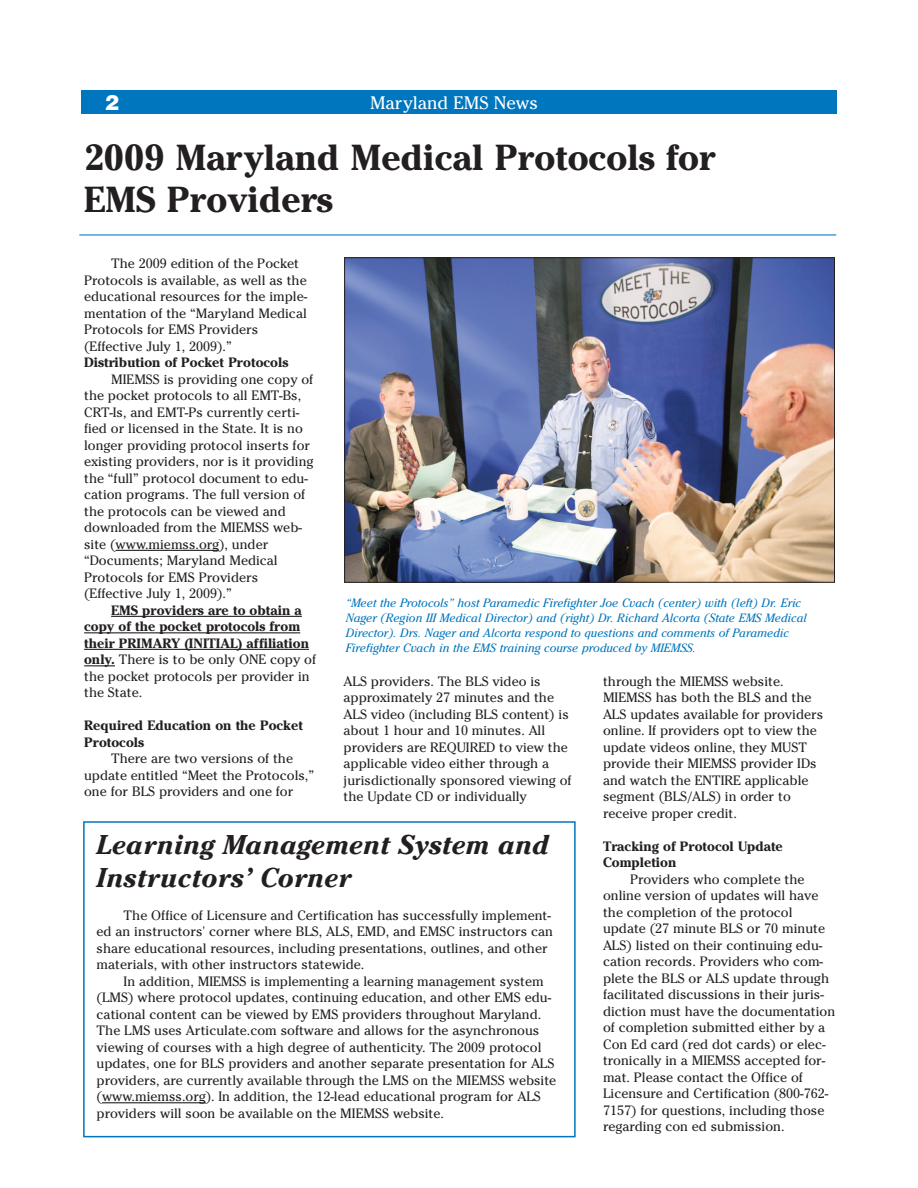
<style>
.page{position:relative;width:918px;height:1188px;background:#fff}
.page>*{position:absolute;margin:0;border:0;box-sizing:border-box;transform-origin:0 0}
.t1{font:700 36px/42px "Cheltenham";color:#231f20}
.t2{font:italic 700 27px/33px "Cheltenham";color:#231f20}
.t3{font:900 21px "Helvetica";color:#fff}
.t4{font:18px "Cheltenham";color:#fff}
.t5{font:13.5px/16.5px "Cheltenham";color:#231f20}
.t6{font:700 13.5px/16.5px "Cheltenham";color:#231f20}
.t7{font:italic 12px/15px "Cheltenham";color:#0076be}
.s1{font-weight:400}
</style>
<div class="page">
<div style="left:81px;top:90px;width:756px;height:24px;background:#0076be"></div>
<hr style="left:116px;top:550px;width:103px;height:1px;background:#231f20">
<hr style="left:111px;top:616px;width:191px;height:1px;background:#231f20">
<hr style="left:84px;top:632px;width:216px;height:1px;background:#231f20">
<hr style="left:84px;top:649px;width:225px;height:1px;background:#231f20">
<hr style="left:84px;top:665px;width:31px;height:1px;background:#231f20">
<hr style="left:79px;top:234px;width:757px;height:1px;background:#0076be">
<div style="left:83px;top:821px;width:493px;height:316px;border:2px solid #0076be"></div>
<hr style="left:102px;top:1102px;width:104px;height:1px;background:#231f20">
<img style="left:346px;top:259px;width:487px;height:322px">
<div style="left:344px;top:257px;width:491px;height:326px;border:1px solid #231f20"></div>
<h3 class="t3" style="left:105px;top:90px;width:16px">2</h3>
<h3 class="t4" style="left:370px;top:92px;width:170px">Maryland EMS News</h3>
<h1 class="t1" style="left:84px;top:137px;width:633px">2009 Maryland Medical Protocols for<br>EMS Providers</h1>
<p class="t5" style="left:84px;top:256px;width:225px;text-indent:27px">The 2009 edition of the Pocket<br>Protocols is available, as well as the educational resources for the imple&shy;mentation of the “Maryland Medical<br>Protocols for EMS Providers (Effective July 1, 2009).”</p>
<p class="t6" style="left:84px;top:355px;width:206px">Distribution of Pocket Protocols</p>
<p class="t5" style="left:84px;top:371px;width:231px;text-indent:27px">MIEMSS is providing one copy of the pocket protocols to all EMT-Bs, CRT-Is, and EMT-Ps currently certi&shy;fied or licensed in the State. It is no longer providing protocol inserts for existing providers, nor is it providing the “full” protocol document to edu&shy;cation programs. The full version of the protocols can be viewed and downloaded from the MIEMSS web&shy;site (www.miemss.org), under “Documents; Maryland Medical Protocols for EMS Providers (Effective July 1, 2009).”</p>
<p class="t6" style="left:84px;top:602px;width:233px;text-indent:27px">EMS providers are to obtain a copy of the pocket protocols from their PRIMARY (INITIAL) affiliation only. <span class="s1">There is to be only ONE copy of the pocket protocols per provider in the State.</span></p>
<p class="t6" style="left:84px;top:718px;width:220px">Required Education on the Pocket<br>Protocols</p>
<p class="t5" style="left:84px;top:751px;width:231px;text-indent:27px">There are two versions of the update entitled “Meet the Protocols,” one for BLS providers and one for</p>
<p class="t7" style="left:346px;top:597px;width:462px">“Meet the Protocols” host Paramedic Firefighter Joe Cvach (center) with (left) Dr. Eric Nager (Region III Medical Director) and (right) Dr. Richard Alcorta (State EMS Medical Director). Drs. Nager and Alcorta respond to questions and comments of Paramedic Firefighter Cvach in the EMS training course produced by MIEMSS.</p>
<p class="t5" style="left:344px;top:673px;width:229px">ALS providers. The BLS video is approximately 27 minutes and the ALS video (including BLS content) is about 1 hour and 10 minutes. All providers are REQUIRED to view the applicable video either through a jurisdictionally sponsored viewing of the Update CD or individually</p>
<p class="t5" style="left:603px;top:673px;width:222px">through the MIEMSS website.<br>MIEMSS has both the BLS and the<br>ALS updates available for providers online. If providers opt to view the update videos online, they MUST provide their MIEMSS provider IDs and watch the ENTIRE applicable segment (BLS/ALS) in order to receive proper credit.</p>
<p class="t6" style="left:603px;top:838px;width:181px">Tracking of Protocol Update<br>Completion</p>
<p class="t5" style="left:603px;top:871px;width:234px;text-indent:27px">Providers who complete the online version of updates will have the completion of the protocol update (27 minute BLS or 70 minute ALS) listed on their continuing edu&shy;cation records. Providers who com&shy;plete the BLS or ALS update through facilitated discussions in their juris&shy;diction must have the documentation of completion submitted either by a Con Ed card (red dot cards) or elec&shy;tronically in a MIEMSS accepted for&shy;mat. Please contact the Office of Licensure and Certification (800-762- 7157) for questions, including those regarding con ed submission.</p>
<h2 class="t2" style="left:97px;top:828px;width:454px">Learning Management System and<br>Instructors’ Corner</h2>
<p class="t5" style="left:97px;top:907px;width:458px;text-indent:27px">The Office of Licensure and Certification has successfully implement&shy;ed an instructors' corner where BLS, ALS, EMD, and EMSC instructors can share educational resources, including presentations, outlines, and other materials, with other instructors statewide.</p>
<p class="t5" style="left:97px;top:973px;width:461px;text-indent:27px">In addition, MIEMSS is implementing a learning management system (LMS) where protocol updates, continuing education, and other EMS edu&shy;cational content can be viewed by EMS providers throughout Maryland.<br>The LMS uses Articulate.com software and allows for the asynchronous viewing of courses with a high degree of authenticity. The 2009 protocol updates, one for BLS providers and another separate presentation for ALS providers, are currently available through the LMS on the MIEMSS website (www.miemss.org). In addition, the 12-lead educational program for ALS providers will soon be available on the MIEMSS website.</p>
</div>
